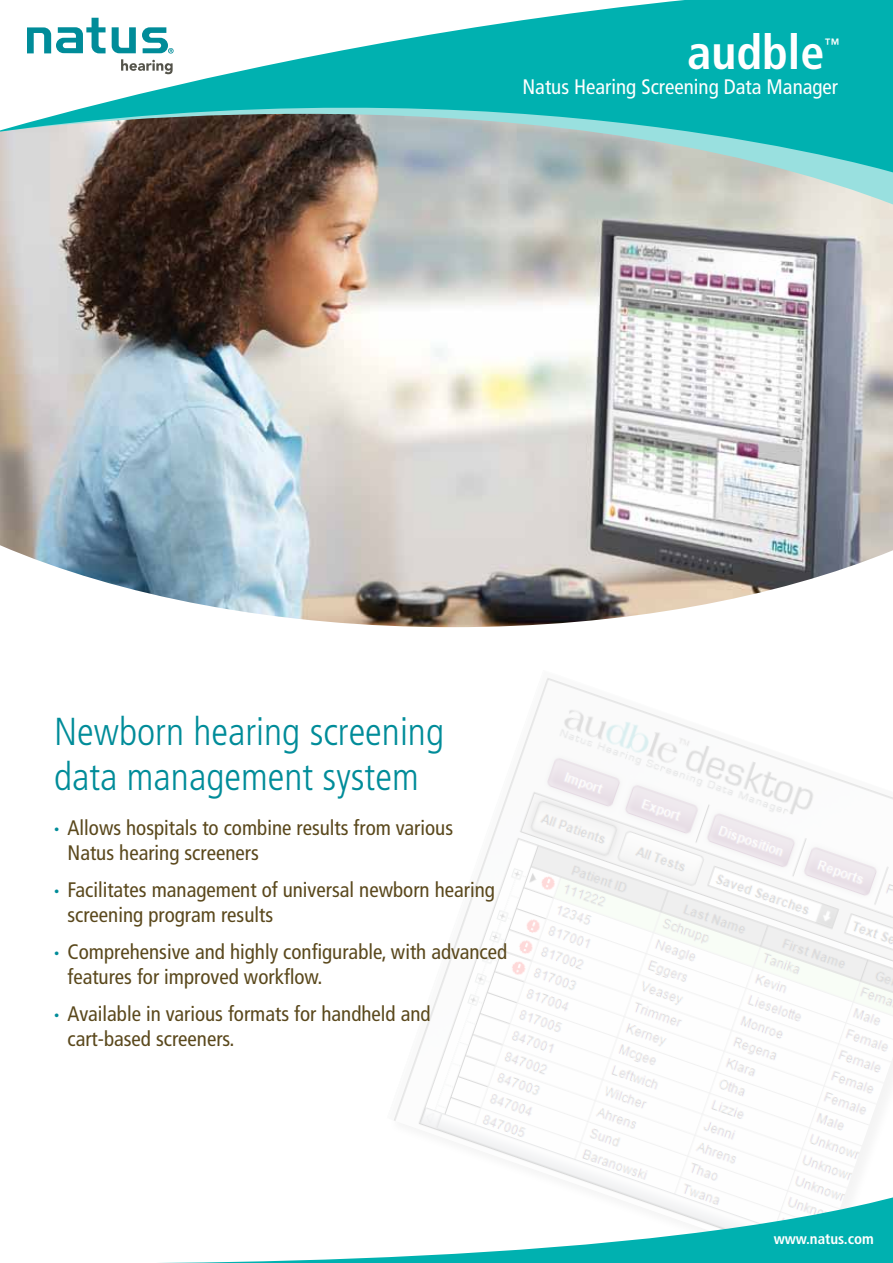
<style>
.page{position:relative;width:893px;height:1263px;background:#fff}
.page>*{position:absolute;margin:0;border:0;box-sizing:border-box;transform-origin:0 0}
.t1{font:700 condensed 48px "Frutiger LT Std";color:#fff}
.t2{font:300 condensed 39px/45px "Frutiger LT Std";color:#008c99}
.t3{font:condensed 21px/25.5px "Frutiger LT Std";color:#5a481c}
.t4{font:condensed 21px "Frutiger LT Std";color:#fff}
.t5{font:700 condensed 15px "Frutiger LT Std";color:#fff}
.s1{font-size:10.5px;color:#008c99}
</style>
<div class="page">
<img style="left:394px;top:678px;width:499px;height:516px">
<img style="left:0;top:210px;width:893px;height:417px">
<svg style="left:0;top:176px;width:893px;height:34px"></svg>
<svg style="left:0;top:155px;width:893px;height:21px"></svg>
<svg style="left:0;top:0;width:893px;height:155px;fill:#00b1b0"></svg>
<svg style="left:27px;top:18px;width:79px;height:35px"></svg>
<svg style="left:112px;top:27px;width:62px;height:47px"></svg>
<svg style="left:160px;top:1194px;width:733px;height:69px"></svg>
<h1 class="t1" style="left:687px;top:24px;width:138px">audble</h1>
<p class="t5" style="left:824px;top:35px;width:16px">™</p>
<p class="t4" style="left:522px;top:75px;width:317px">Natus Hearing Screening Data Manager</p>
<h2 class="t2" style="left:54px;top:709px;width:392px">Newborn hearing screening data management system</h2>
<p class="t3" style="left:68px;top:815px;width:387px;text-indent:-14px"><span class="s1">•</span> Allows hospitals to combine results from various<br>Natus hearing screeners</p>
<p class="t3" style="left:68px;top:877px;width:429px;text-indent:-14px"><span class="s1">•</span> Facilitates management of universal newborn hearing screening program results</p>
<p class="t3" style="left:68px;top:939px;width:441px;text-indent:-14px"><span class="s1">•</span> Comprehensive and highly configurable, with advanced features for improved workflow.</p>
<p class="t3" style="left:68px;top:1001px;width:365px;text-indent:-14px"><span class="s1">•</span> Available in various formats for handheld and cart-based screeners.</p>
<p class="t5" style="left:774px;top:1230px;width:102px">www.natus.com</p>
</div>
